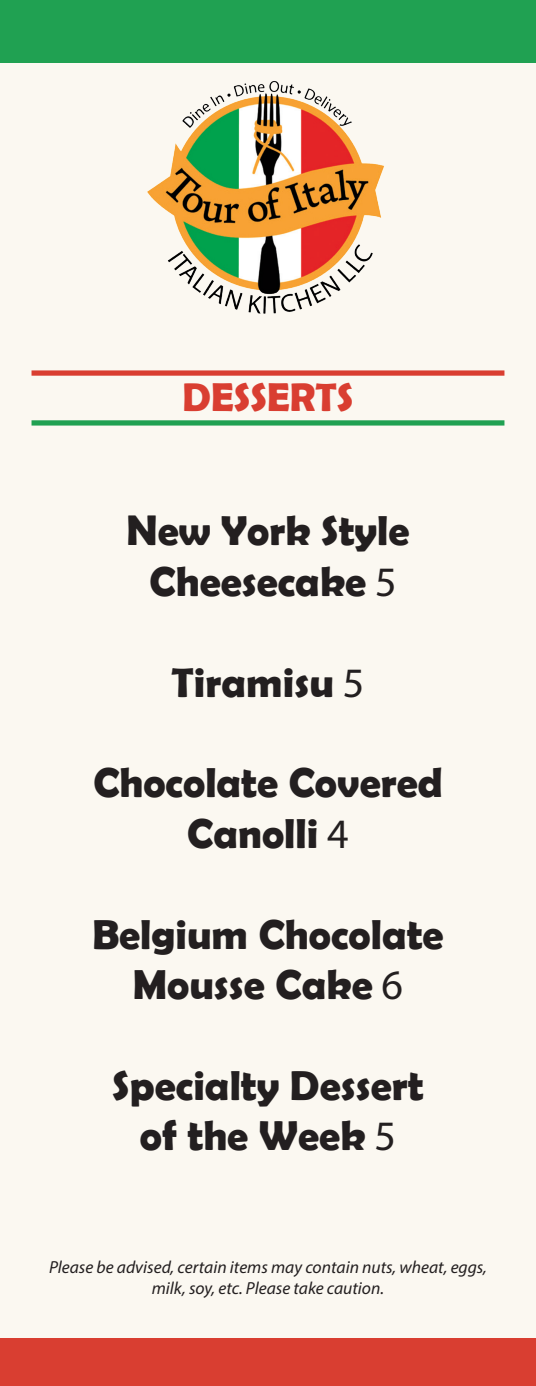
<style>
.page{position:relative;width:536px;height:1386px;background:#fbf8f1}
.page>*{position:absolute;margin:0;border:0;box-sizing:border-box;transform-origin:0 0}
.t1{font:700 42px/50.4px "Berlin Sans FB Demi";color:#231f20;text-align:center}
.t2{font:700 40.25px "Berlin Sans FB Demi";color:#d93e31}
.t3{font:italic 17.5px/21px "Myriad Pro";color:#231f20;text-align:center}
.s1{font-family:"Myriad Pro";font-weight:400}
</style>
<div class="page">
<div style="left:0;top:1339px;width:536px;height:47px;background:#d93e31"></div>
<div style="left:0;top:0;width:536px;height:63px;background:#20a152"></div>
<div style="left:32px;top:420px;width:472px;height:6px;background:#20a152"></div>
<div style="left:32px;top:370px;width:472px;height:6px;background:#d93e31"></div>
<img style="left:139px;top:68px;width:258px;height:258px;border-radius:129px">
<p class="t2" style="left:182px;top:374px;width:173px">DESSERTS</p>
<p class="t1" style="left:126px;top:505px;width:284px">New York Style</p>
<p class="t1" style="left:150px;top:555px;width:248px">Cheesecake <span class="s1">5</span></p>
<p class="t1" style="left:171px;top:656px;width:194px">Tiramisu <span class="s1">5</span></p>
<p class="t1" style="left:93px;top:757px;width:350px">Chocolate Covered<br>Canolli <span class="s1">4</span></p>
<p class="t1" style="left:92px;top:908px;width:352px">Belgium Chocolate<br>Mousse Cake <span class="s1">6</span></p>
<p class="t1" style="left:112px;top:1059px;width:313px">Specialty Dessert</p>
<p class="t1" style="left:140px;top:1110px;width:257px">of the Week <span class="s1">5</span></p>
<p class="t3" style="left:49px;top:1256px;width:439px">Please be advised, certain items may contain nuts, wheat, eggs, milk, soy, etc. Please take caution.</p>
</div>
